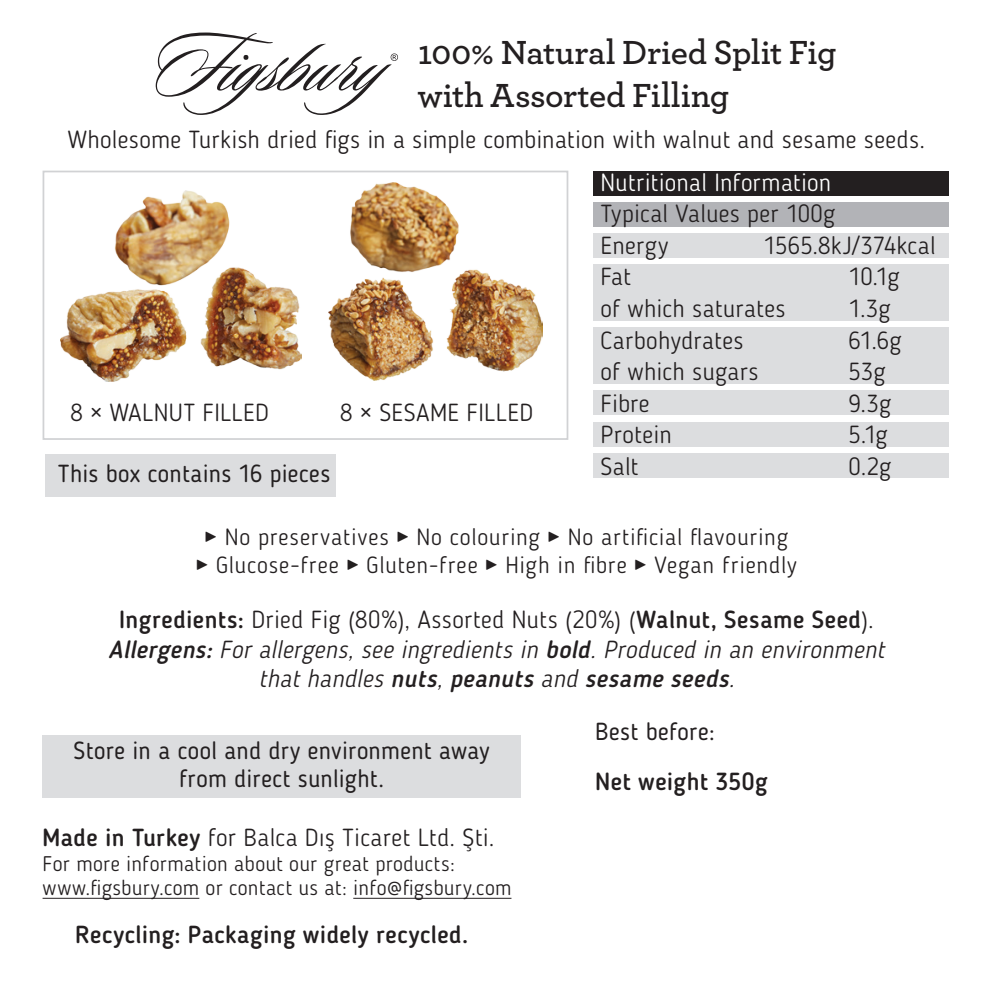
<style>
.page{position:relative;width:993px;height:993px;background:#fff}
.page>*{position:absolute;margin:0;border:0;box-sizing:border-box;transform-origin:0 0}
.t1{font:600 35px/43.4px "Archer";letter-spacing:-.01em;color:#231f20}
.t2{font:300 24.5px/31.5px "Blogger Sans";letter-spacing:.015em;color:#231f20}
.t3{font:italic 300 24.5px/29.8px "Blogger Sans";color:#231f20;text-align:center}
.t4{font:24.5px/28px "Blogger Sans";letter-spacing:.01em;color:#231f20;text-align:center}
.t5{font:500 24.5px "Blogger Sans";letter-spacing:.02em;color:#231f20}
.t6{font:300 24.5px "Blogger Sans";letter-spacing:.01em;color:#fff}
.t7{font:300 23.1px/28px "Blogger Sans";letter-spacing:.035em;color:#231f20;text-align:center}
.t8{font:300 21px/24.5px "Blogger Sans";letter-spacing:.02em;color:#231f20}
.s1{font-size:15.4px}
.s2{font-weight:500;font-style:normal}
.s3{font-style:normal}
.s4{font-weight:500}
</style>
<div class="page">
<div style="left:593px;top:170px;width:355px;height:25px;background:#231f20"></div>
<div style="left:593px;top:202px;width:355px;height:25px;background:#b2b3b7"></div>
<div style="left:593px;top:233px;width:355px;height:25px;background:#dcdddf"></div>
<div style="left:593px;top:265px;width:355px;height:56px;background:#dcdddf"></div>
<div style="left:593px;top:327px;width:355px;height:56px;background:#dcdddf"></div>
<div style="left:593px;top:390px;width:355px;height:25px;background:#dcdddf"></div>
<div style="left:593px;top:421px;width:355px;height:25px;background:#dcdddf"></div>
<div style="left:593px;top:453px;width:355px;height:24px;background:#dcdddf"></div>
<img style="left:61px;top:190px;width:241px;height:191px">
<img style="left:329px;top:182px;width:213px;height:198px">
<svg style="left:155px;top:33px;width:243px;height:82px"></svg>
<div style="left:45px;top:454px;width:290px;height:42px;background:#dcdddf"></div>
<div style="left:43px;top:734px;width:477px;height:63px;background:#dcdddf"></div>
<hr style="left:43px;top:897px;width:156px;height:1px;background:#231f20">
<hr style="left:353px;top:897px;width:158px;height:1px;background:#231f20">
<div style="left:43px;top:170px;width:525px;height:270px;border:2px solid #d1d2d4"></div>
<h1 class="t1" style="left:417px;top:28px;width:420px">100% Natural Dried Split Fig with Assorted Filling</h1>
<p class="t2" style="left:68px;top:124px;width:858px">Wholesome Turkish dried figs in a simple combination with walnut and sesame seeds.</p>
<p class="t2" style="left:70px;top:396px;width:200px">8 × WALNUT FILLED</p>
<p class="t2" style="left:340px;top:396px;width:194px">8 × SESAME FILLED</p>
<p class="t4" style="left:58px;top:459px;width:274px">This box contains 16 pieces</p>
<p class="t6" style="left:600px;top:168px;width:232px">Nutritional Information</p>
<p class="t2" style="left:600px;top:198px;width:236px">Typical Values per 100g<br>Energy</p>
<p class="t2" style="left:763px;top:229px;width:173px">1565.8kJ/374kcal</p>
<p class="t2" style="left:600px;top:261px;width:32px">Fat</p>
<p class="t2" style="left:848px;top:261px;width:52px">10.1g</p>
<p class="t2" style="left:600px;top:292px;width:187px">of which saturates</p>
<p class="t2" style="left:848px;top:292px;width:43px">1.3g</p>
<p class="t2" style="left:600px;top:324px;width:145px">Carbohydrates</p>
<p class="t2" style="left:848px;top:324px;width:54px">61.6g</p>
<p class="t2" style="left:600px;top:355px;width:160px">of which sugars</p>
<p class="t2" style="left:848px;top:355px;width:38px">53g</p>
<p class="t2" style="left:600px;top:387px;width:51px">Fibre</p>
<p class="t2" style="left:848px;top:387px;width:44px">9.3g</p>
<p class="t2" style="left:600px;top:418px;width:73px">Protein</p>
<p class="t2" style="left:848px;top:418px;width:41px">5.1g</p>
<p class="t2" style="left:600px;top:450px;width:40px">Salt</p>
<p class="t2" style="left:848px;top:450px;width:44px">0.2g</p>
<p class="t7" style="left:196px;top:522px;width:602px"><span class="s1">►</span> No preservatives <span class="s1">►</span> No colouring <span class="s1">►</span> No artificial flavouring <span class="s1">►</span> Glucose-free <span class="s1">►</span> Gluten-free <span class="s1">►</span> High in fibre <span class="s1">►</span> Vegan friendly</p>
<p class="t3" style="left:108px;top:604px;width:782px"><span class="s2">Ingredients:</span> <span class="s3">Dried Fig (80%), Assorted Nuts (20%) (</span><span class="s2">Walnut, Sesame Seed</span><span class="s3">).<br></span><span class="s4">Allergens:</span> For allergens, see ingredients in <span class="s4">bold</span>. Produced in an environment that handles <span class="s4">nuts</span>, <span class="s4">peanuts</span> and <span class="s4">sesame seeds</span>.</p>
<p class="t4" style="left:73px;top:736px;width:417px">Store in a cool and dry environment away from direct sunlight.</p>
<p class="t2" style="left:43px;top:821px;width:453px"><span class="s4">Made in Turkey</span> for Balca Dış Ticaret Ltd. Şti.</p>
<p class="t8" style="left:43px;top:850px;width:470px">For more information about our great products: www.figsbury.com or contact us at: info@figsbury.com</p>
<p class="t5" style="left:75px;top:919px;width:394px">Recycling: Packaging widely recycled.</p>
<p class="t4" style="left:595px;top:716px;width:121px">Best before:</p>
<p class="t5" style="left:595px;top:766px;width:174px">Net weight 350g</p>
</div>
